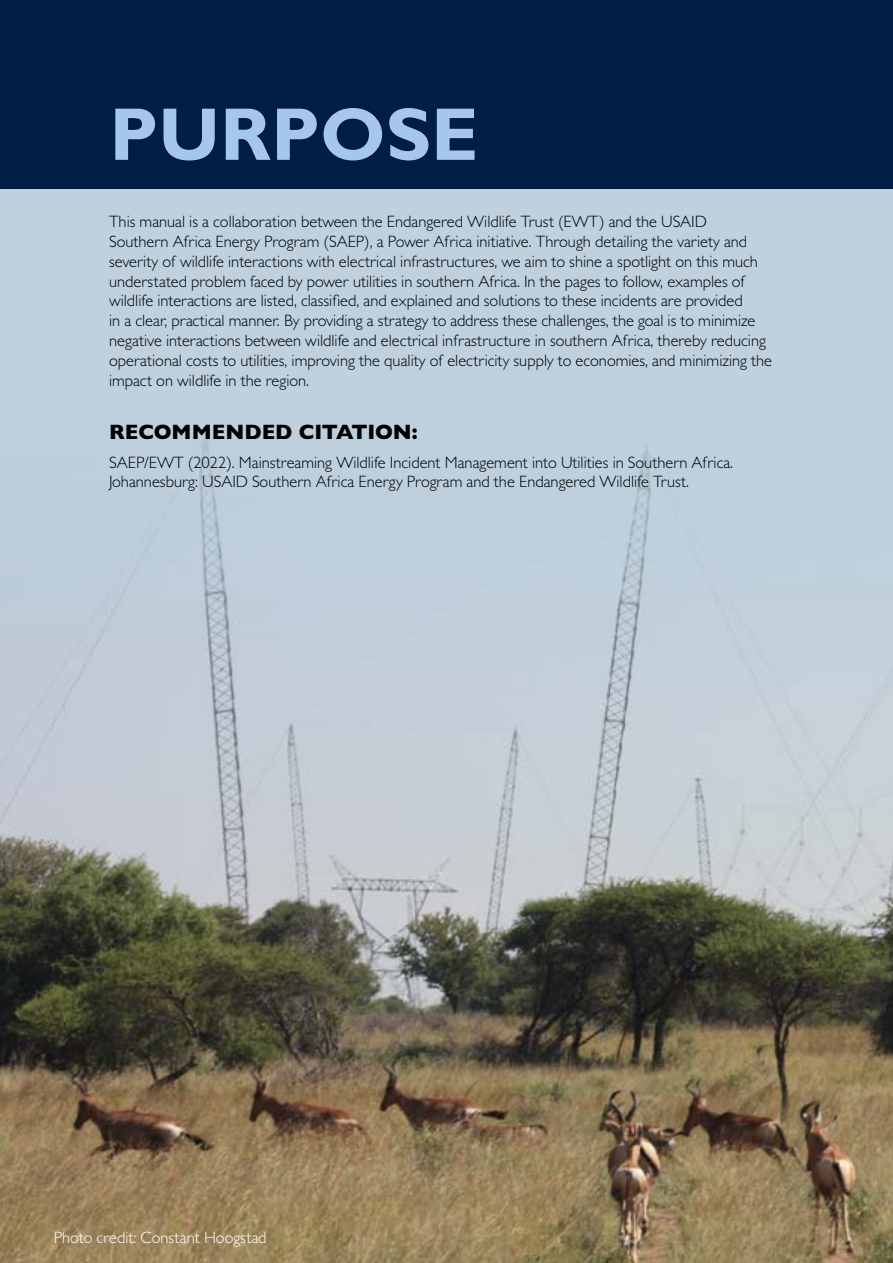
<style>
.page{position:relative;width:893px;height:1263px;background:#fff}
.page>*{position:absolute;margin:0;border:0;box-sizing:border-box;transform-origin:0 0}
.t1{font:700 75px "Gill Sans";color:#a6c6ed}
.t2{font:800 21px "Gill Sans";color:#000}
.t3{font:300 16.5px/19.8px "Gill Sans";color:#000}
.t4{font:300 16.5px "Gill Sans";color:#fff}
</style>
<div class="page">
<div style="left:0;top:0;width:893px;height:940px;background:#bfd1df"></div>
<img style="left:0;top:434px;width:893px;height:829px">
<div style="left:0;top:0;width:893px;height:189px;background:#001e45"></div>
<h1 class="t1" style="left:109px;top:89px;width:371px">PURPOSE</h1>
<p class="t3" style="left:109px;top:212px;width:665px">This manual is a collaboration between the Endangered Wildlife Trust (EWT) and the USAID<br>Southern Africa Energy Program (SAEP), a Power Africa initiative. Through detailing the variety and severity of wildlife interactions with electrical infrastructures, we aim to shine a spotlight on this much understated problem faced by power utilities in southern Africa. In the pages to follow, examples of wildlife interactions are listed, classified, and explained and solutions to these incidents are provided<br>in a clear, practical manner. By providing a strategy to address these challenges, the goal is to minimize negative interactions between wildlife and electrical infrastructure in southern Africa, thereby reducing operational costs to utilities, improving the quality of electricity supply to economies, and minimizing the impact on wildlife in the region.</p>
<p class="t2" style="left:109px;top:420px;width:310px">RECOMMENDED CITATION:</p>
<p class="t3" style="left:109px;top:452px;width:626px">SAEP/EWT (2022). Mainstreaming Wildlife Incident Management into Utilities in Southern Africa.<br>Johannesburg: USAID Southern Africa Energy Program and the Endangered Wildlife Trust.</p>
<p class="t4" style="left:54px;top:1227px;width:214px">Photo credit: Constant Hoogstad</p>
</div>
